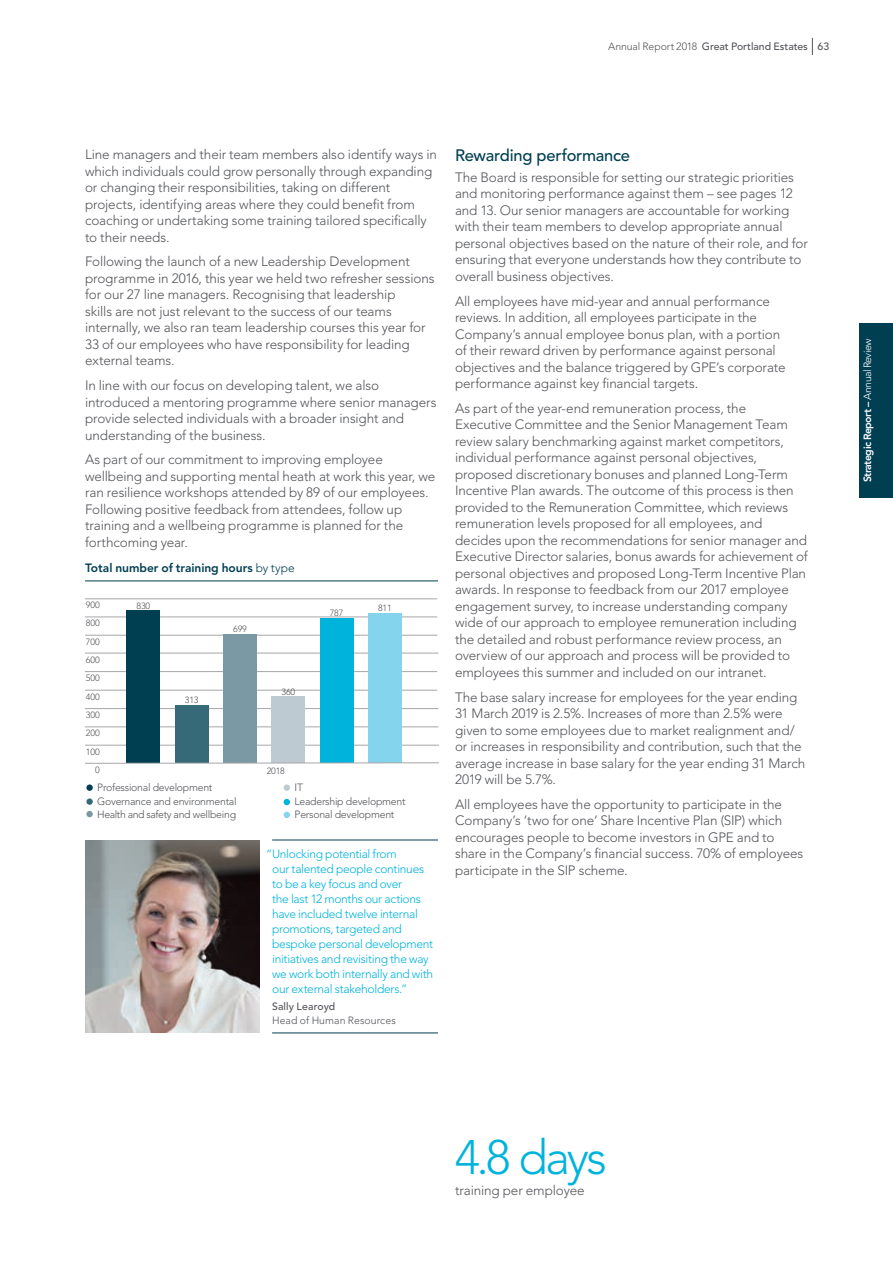
<style>
.page{position:relative;width:893px;height:1263px;background:#fff}
.page>*{position:absolute;margin:0;border:0;box-sizing:border-box;transform-origin:0 0}
.t1{font:300 48px "Avenir LT Std";color:#00b3dc}
.t2{font:500 16.5px "Avenir LT Std";letter-spacing:-.015em;color:#003e52}
.t3{font:300 13.5px/16.5px "Avenir LT Std";letter-spacing:-.01em;color:#54555a}
.t4{font:300 12px/15px "Avenir LT Std";letter-spacing:-.025em;color:#00b3dc}
.t5{font:800 12px "Avenir LT Std";letter-spacing:-.005em;color:#003e52}
.t6{font:300 10.5px/13.5px "Avenir LT Std";letter-spacing:-.025em;color:#54555a}
.t7{font:500 10.5px "Avenir LT Std";color:#54555a}
.t8{font:800 10.5px "Avenir LT Std";letter-spacing:-.05em;color:#fff}
.t9{font:300 10.5px "Avenir LT Std";letter-spacing:.005em;color:#54555a}
.t10{font:300 9px/18.3px "Avenir LT Std";color:#54555a;text-align:right}
.s1{font-weight:300}
</style>
<div class="page">
<hr style="left:85px;top:581px;width:353px;height:1px;background:#003e52">
<hr style="left:85px;top:726px;width:353px;height:1px;background:#a7a6a9">
<hr style="left:85px;top:708px;width:353px;height:1px;background:#a7a6a9">
<hr style="left:85px;top:690px;width:352px;height:1px;background:#a7a6a9">
<hr style="left:85px;top:671px;width:352px;height:1px;background:#a7a6a9">
<hr style="left:85px;top:653px;width:353px;height:1px;background:#a7a6a9">
<hr style="left:85px;top:635px;width:352px;height:1px;background:#a7a6a9">
<hr style="left:85px;top:617px;width:352px;height:1px;background:#a7a6a9">
<hr style="left:85px;top:598px;width:352px;height:1px;background:#a7a6a9">
<hr style="left:85px;top:745px;width:353px;height:1px;background:#a7a6a9">
<div style="left:86px;top:784px;width:7px;height:7px;background:#003e52;border-radius:50%"></div>
<div style="left:86px;top:798px;width:7px;height:7px;background:#376a79;border-radius:50%"></div>
<div style="left:86px;top:811px;width:7px;height:6px;background:#7a99a4;border-radius:50%"></div>
<div style="left:284px;top:784px;width:6px;height:7px;background:#bdcad1;border-radius:50%"></div>
<svg style="left:284px;top:799px;width:6px;height:6px"></svg>
<svg style="left:284px;top:812px;width:6px;height:6px"></svg>
<div style="left:368px;top:614px;width:34px;height:149px;background:#83d4ec"></div>
<div style="left:320px;top:618px;width:34px;height:145px;background:#00b3dc"></div>
<div style="left:271px;top:697px;width:34px;height:66px;background:#bdcad1"></div>
<div style="left:223px;top:634px;width:34px;height:129px;background:#7a99a4"></div>
<div style="left:175px;top:705px;width:34px;height:58px;background:#376a79"></div>
<div style="left:126px;top:610px;width:34px;height:153px;background:#003e52"></div>
<svg style="left:85px;top:762px;width:353px;height:2px"></svg>
<hr style="left:272px;top:840px;width:166px;height:1px;background:#003e52">
<hr style="left:272px;top:1033px;width:166px;height:1px;background:#003e52">
<img style="left:85px;top:840px;width:174px;height:193px">
<svg style="left:812px;top:38px;width:1px;height:17px"></svg>
<div style="left:859px;top:323px;width:34px;height:174px;background:#003e52"></div>
<p class="t7" style="left:608px;top:41px;width:222px"><span class="s1">Annual Report 2018</span> Great Portland Estates 63</p>
<p class="t3" style="left:85px;top:146px;width:353px">Line managers and their team members also identify ways in which individuals could grow personally through expanding or changing their responsibilities, taking on different projects, identifying areas where they could benefit from coaching or undertaking some training tailored specifically to their needs.</p>
<p class="t3" style="left:85px;top:253px;width:351px">Following the launch of a new Leadership Development programme in 2016, this year we held two refresher sessions for our 27 line managers. Recognising that leadership<br>skills are not just relevant to the success of our teams internally, we also ran team leadership courses this year for 33 of our employees who have responsibility for leading external teams.</p>
<p class="t3" style="left:85px;top:377px;width:353px">In line with our focus on developing talent, we also introduced a mentoring programme where senior managers provide selected individuals with a broader insight and understanding of the business.</p>
<p class="t3" style="left:85px;top:451px;width:352px">As part of our commitment to improving employee wellbeing and supporting mental heath at work this year, we ran resilience workshops attended by 89 of our employees.<br>Following positive feedback from attendees, follow up training and a wellbeing programme is planned for the forthcoming year.</p>
<p class="t5" style="left:85px;top:561px;width:211px">Total number of training hours <span class="s1">by type</span></p>
<p class="t10" style="left:86px;top:596px;width:16px">900<br>800<br>700<br>600<br>500<br>400<br>300<br>200<br>100<br>0</p>
<p class="t10" style="left:137px;top:596px;width:15px">830</p>
<p class="t10" style="left:185px;top:691px;width:15px">313</p>
<p class="t10" style="left:233px;top:620px;width:15px">699</p>
<p class="t10" style="left:282px;top:682px;width:15px">360</p>
<p class="t10" style="left:267px;top:762px;width:20px">2018</p>
<p class="t10" style="left:330px;top:604px;width:15px">787</p>
<p class="t10" style="left:378px;top:599px;width:15px">811</p>
<p class="t6" style="left:97px;top:781px;width:141px">Professional development<br>Governance and environmental<br>Health and safety and wellbeing</p>
<p class="t6" style="left:295px;top:781px;width:112px">IT<br>Leadership development<br>Personal development</p>
<p class="t4" style="left:272px;top:846px;width:163px;text-indent:-6px">“Unlocking potential from<br>our talented people continues to be a key focus and over<br>the last 12 months our actions have included twelve internal promotions, targeted and bespoke personal development initiatives and revisiting the way we work both internally and with our external stakeholders.”</p>
<p class="t7" style="left:272px;top:1000px;width:65px">Sally Learoyd</p>
<p class="t9" style="left:272px;top:1014px;width:125px">Head of Human Resources</p>
<p class="t2" style="left:455px;top:146px;width:177px">Rewarding performance</p>
<p class="t3" style="left:455px;top:169px;width:354px">The Board is responsible for setting our strategic priorities and monitoring performance against them – see pages 12 and 13. Our senior managers are accountable for working with their team members to develop appropriate annual personal objectives based on the nature of their role, and for ensuring that everyone understands how they contribute to overall business objectives.</p>
<p class="t3" style="left:455px;top:293px;width:332px">All employees have mid-year and annual performance reviews. In addition, all employees participate in the Company’s annual employee bonus plan, with a portion of their reward driven by performance against personal objectives and the balance triggered by GPE’s corporate performance against key financial targets.</p>
<p class="t3" style="left:455px;top:400px;width:354px">As part of the year-end remuneration process, the<br>Executive Committee and the Senior Management Team review salary benchmarking against market competitors, individual performance against personal objectives, proposed discretionary bonuses and planned Long-Term Incentive Plan awards. The outcome of this process is then provided to the Remuneration Committee, which reviews remuneration levels proposed for all employees, and decides upon the recommendations for senior manager and Executive Director salaries, bonus awards for achievement of personal objectives and proposed Long-Term Incentive Plan awards. In response to feedback from our 2017 employee engagement survey, to increase understanding company wide of our approach to employee remuneration including the detailed and robust performance review process, an overview of our approach and process will be provided to employees this summer and included on our intranet.</p>
<p class="t3" style="left:455px;top:689px;width:352px">The base salary increase for employees for the year ending 31 March 2019 is 2.5%. Increases of more than 2.5% were given to some employees due to market realignment and/ or increases in responsibility and contribution, such that the average increase in base salary for the year ending 31 March 2019 will be 5.7%.</p>
<p class="t3" style="left:455px;top:796px;width:350px">All employees have the opportunity to participate in the Company’s ‘two for one‘ Share Incentive Plan (SIP) which encourages people to become investors in GPE and to share in the Company’s financial success. 70% of employees participate in the SIP scheme.</p>
<p class="t8" style="left:861px;top:482px;width:145px;rotate:-90deg">Strategic Report – <span class="s1">Annual Review</span></p>
<h1 class="t1" style="left:455px;top:1129px;width:154px">4.8 days</h1>
<p class="t3" style="left:455px;top:1182px;width:131px">training per employee</p>
</div>
